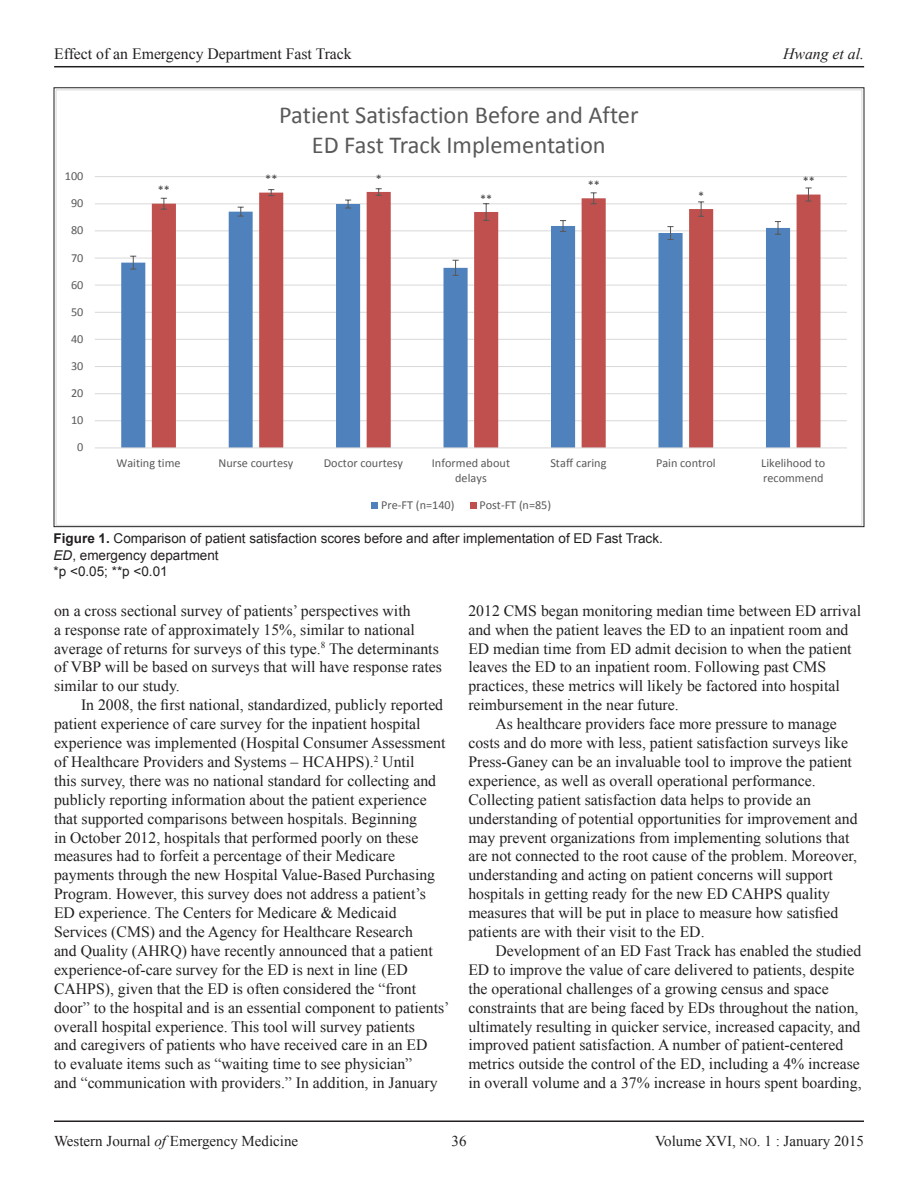
<style>
.page{position:relative;width:918px;height:1188px;background:#fff}
.page>*{position:absolute;margin:0;border:0;box-sizing:border-box;transform-origin:0 0}
.t1{font:24.45px/29.8px "Calibri";color:#595959;text-align:center}
.t2{font:15.75px/18.9px "Times New Roman";color:#231f20}
.t3{font:italic 15.75px "Times New Roman";color:#231f20}
.t4{font:15px "Times New Roman";color:#231f20}
.t5{font:13.5px "Arial";color:#231f20}
.t6{font:12.3px "Calibri";color:#595959}
.t7{font:12.3px "Calibri";color:#404040}
.t8{font:12.15px "Calibri";color:#595959}
.t9{font:12.15px "Calibri";color:#404040}
.s1{font-weight:700}
.s2{font-style:italic}
.s3{font-size:12px}
</style>
<div class="page">
<hr style="left:54px;top:1120px;width:810px;height:2px;background:#231f20">
<hr style="left:54px;top:66px;width:810px;height:1px;background:#231f20">
<hr style="left:95px;top:420px;width:752px;height:1px;background:#d9d9d9">
<hr style="left:95px;top:393px;width:752px;height:1px;background:#d9d9d9">
<hr style="left:95px;top:366px;width:752px;height:1px;background:#d9d9d9">
<hr style="left:95px;top:339px;width:752px;height:1px;background:#d9d9d9">
<hr style="left:95px;top:312px;width:752px;height:1px;background:#d9d9d9">
<hr style="left:95px;top:285px;width:752px;height:1px;background:#d9d9d9">
<hr style="left:95px;top:258px;width:752px;height:1px;background:#d9d9d9">
<hr style="left:95px;top:230px;width:752px;height:1px;background:#d9d9d9">
<hr style="left:95px;top:203px;width:752px;height:1px;background:#d9d9d9">
<hr style="left:95px;top:176px;width:752px;height:1px;background:#d9d9d9">
<svg style="left:121px;top:204px;width:31px;height:243px;fill:#4f81bd"></svg>
<svg style="left:152px;top:192px;width:669px;height:255px"></svg>
<svg style="left:130px;top:256px;width:6px;height:14px"></svg>
<svg style="left:238px;top:207px;width:6px;height:10px"></svg>
<svg style="left:345px;top:200px;width:6px;height:9px"></svg>
<svg style="left:453px;top:260px;width:6px;height:16px"></svg>
<svg style="left:560px;top:220px;width:6px;height:12px"></svg>
<svg style="left:667px;top:226px;width:7px;height:14px"></svg>
<svg style="left:775px;top:221px;width:6px;height:14px"></svg>
<svg style="left:161px;top:198px;width:6px;height:12px"></svg>
<svg style="left:268px;top:189px;width:6px;height:7px"></svg>
<svg style="left:376px;top:188px;width:6px;height:8px"></svg>
<svg style="left:483px;top:203px;width:6px;height:18px"></svg>
<svg style="left:591px;top:192px;width:6px;height:12px"></svg>
<svg style="left:698px;top:201px;width:6px;height:16px"></svg>
<svg style="left:806px;top:187px;width:6px;height:15px"></svg>
<hr style="left:95px;top:447px;width:752px;height:1px;background:#d9d9d9">
<div style="left:372px;top:502px;width:6px;height:7px;background:#4f81bd"></div>
<div style="left:470px;top:502px;width:6px;height:7px;background:#c0504d"></div>
<p class="t2" style="left:54px;top:44px;width:299px">Effect of an Emergency Department Fast Track</p>
<p class="t3" style="left:783px;top:43px;width:82px">Hwang et al.</p>
<p class="t8" style="left:65px;top:168px;width:20px">100</p>
<p class="t8" style="left:71px;top:195px;width:14px">90</p>
<p class="t6" style="left:71px;top:222px;width:14px">80</p>
<p class="t6" style="left:71px;top:249px;width:14px">70</p>
<p class="t6" style="left:71px;top:276px;width:14px">60</p>
<p class="t8" style="left:71px;top:303px;width:14px">50</p>
<p class="t8" style="left:71px;top:330px;width:14px">40</p>
<p class="t8" style="left:71px;top:358px;width:14px">30</p>
<p class="t8" style="left:71px;top:385px;width:14px">20</p>
<p class="t6" style="left:71px;top:412px;width:14px">10</p>
<p class="t6" style="left:77px;top:439px;width:8px">0</p>
<p class="t9" style="left:158px;top:182px;width:14px">**</p>
<p class="t1" style="left:279px;top:100px;width:361px">Patient Satisfaction Before and After<br>ED Fast Track Implementation</p>
<p class="t7" style="left:265px;top:171px;width:14px">**</p>
<p class="t9" style="left:376px;top:170px;width:8px">*</p>
<p class="t9" style="left:480px;top:190px;width:14px">**</p>
<p class="t7" style="left:588px;top:176px;width:14px">**</p>
<p class="t7" style="left:698px;top:187px;width:8px">*</p>
<p class="t9" style="left:803px;top:173px;width:14px">**</p>
<p class="t6" style="left:117px;top:455px;width:66px">Waiting time</p>
<p class="t6" style="left:219px;top:455px;width:76px">Nurse courtesy</p>
<p class="t6" style="left:324px;top:455px;width:81px">Doctor courtesy</p>
<p class="t6" style="left:432px;top:455px;width:80px">Informed about</p>
<p class="t8" style="left:455px;top:470px;width:33px">delays</p>
<p class="t6" style="left:550px;top:455px;width:58px">Staff caring</p>
<p class="t6" style="left:656px;top:455px;width:61px">Pain control</p>
<p class="t6" style="left:761px;top:455px;width:66px">Likelihood to</p>
<p class="t8" style="left:763px;top:470px;width:62px">recommend</p>
<p class="t8" style="left:381px;top:497px;width:75px">Pre-FT (n=140)</p>
<p class="t8" style="left:479px;top:497px;width:73px">Post-FT (n=85)</p>
<p class="t5" style="left:54px;top:530px;width:611px"><span class="s1">Figure 1.</span> Comparison of patient satisfaction scores before and after implementation of ED Fast Track.</p>
<p class="t5" style="left:54px;top:546px;width:167px"><span class="s2">ED</span>, emergency department</p>
<p class="t5" style="left:54px;top:562px;width:116px">*p &lt;0.05; **p &lt;0.01</p>
<p class="t2" style="left:54px;top:601px;width:390px">on a cross sectional survey of patients’ perspectives with<br>a response rate of approximately 15%, similar to national average of returns for surveys of this type.<sup>8</sup> The determinants of VBP will be based on surveys that will have response rates similar to our study.</p>
<p class="t2" style="left:54px;top:695px;width:397px;text-indent:27px">In 2008, the first national, standardized, publicly reported patient experience of care survey for the inpatient hospital experience was implemented (Hospital Consumer Assessment of Healthcare Providers and Systems – HCAHPS).<sup>2</sup> Until<br>this survey, there was no national standard for collecting and publicly reporting information about the patient experience that supported comparisons between hospitals. Beginning<br>in October 2012, hospitals that performed poorly on these measures had to forfeit a percentage of their Medicare payments through the new Hospital Value-Based Purchasing Program. However, this survey does not address a patient’s ED experience. The Centers for Medicare &amp; Medicaid Services (CMS) and the Agency for Healthcare Research<br>and Quality (AHRQ) have recently announced that a patient experience-of-care survey for the ED is next in line (ED CAHPS), given that the ED is often considered the “front door” to the hospital and is an essential component to patients’ overall hospital experience. This tool will survey patients<br>and caregivers of patients who have received care in an ED<br>to evaluate items such as “waiting time to see physician”<br>and “communication with providers.” In addition, in January</p>
<p class="t2" style="left:468px;top:601px;width:394px">2012 CMS began monitoring median time between ED arrival and when the patient leaves the ED to an inpatient room and ED median time from ED admit decision to when the patient leaves the ED to an inpatient room. Following past CMS practices, these metrics will likely be factored into hospital reimbursement in the near future.</p>
<p class="t2" style="left:468px;top:714px;width:391px;text-indent:27px">As healthcare providers face more pressure to manage costs and do more with less, patient satisfaction surveys like Press-Ganey can be an invaluable tool to improve the patient experience, as well as overall operational performance.<br>Collecting patient satisfaction data helps to provide an understanding of potential opportunities for improvement and may prevent organizations from implementing solutions that are not connected to the root cause of the problem. Moreover, understanding and acting on patient concerns will support hospitals in getting ready for the new ED CAHPS quality measures that will be put in place to measure how satisfied patients are with their visit to the ED.</p>
<p class="t2" style="left:468px;top:941px;width:395px;text-indent:27px">Development of an ED Fast Track has enabled the studied ED to improve the value of care delivered to patients, despite the operational challenges of a growing census and space constraints that are being faced by EDs throughout the nation, ultimately resulting in quicker service, increased capacity, and improved patient satisfaction. A number of patient-centered metrics outside the control of the ED, including a 4% increase in overall volume and a 37% increase in hours spent boarding,</p>
<p class="t4" style="left:54px;top:1131px;width:246px">Western Journal <span class="s2">of</span> Emergency Medicine</p>
<p class="t4" style="left:452px;top:1131px;width:16px">36</p>
<p class="t4" style="left:655px;top:1131px;width:210px">Volume XVI, <span class="s3">NO</span>. 1 : January 2015</p>
</div>
